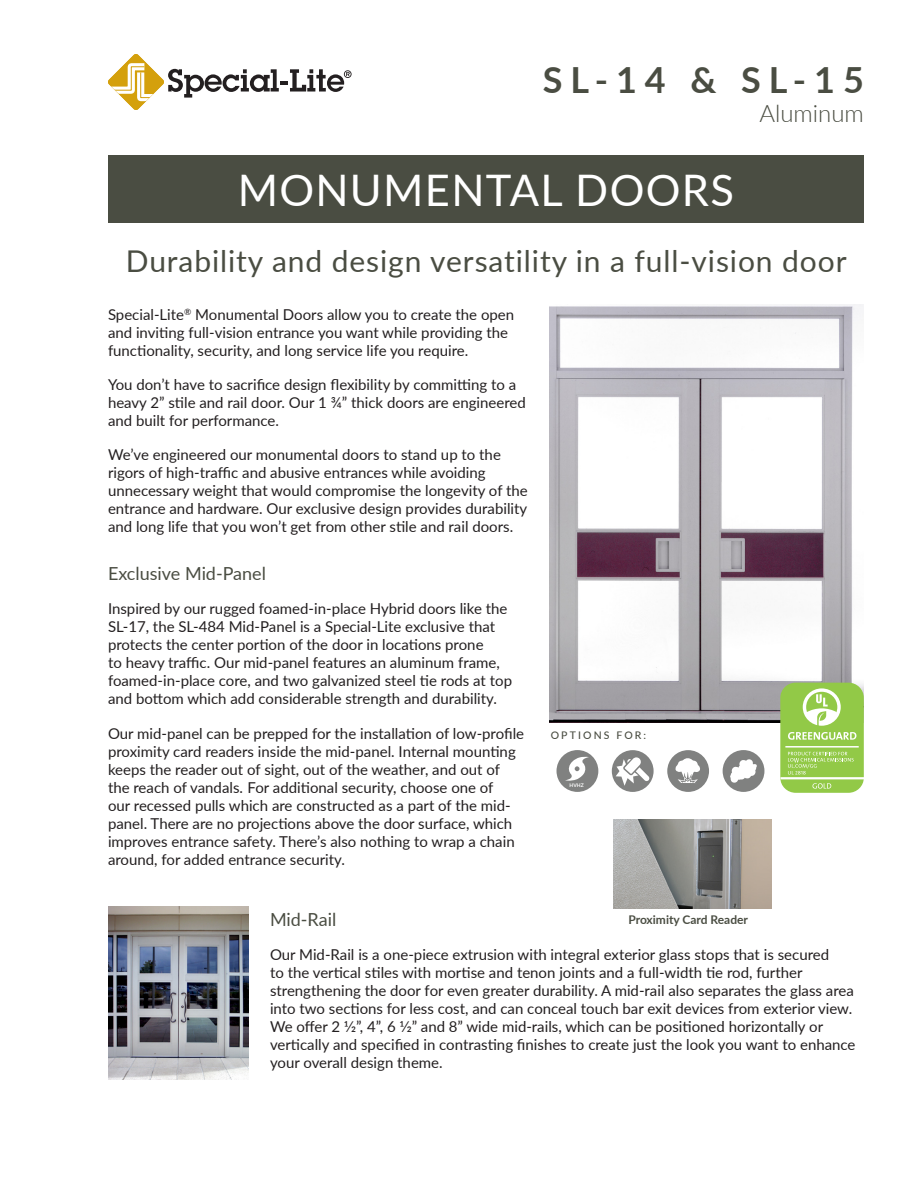
<style>
.page{position:relative;width:918px;height:1188px;background:#fff}
.page>*{position:absolute;margin:0;border:0;box-sizing:border-box;transform-origin:0 0}
.t1{font:43.5px "Lato";letter-spacing:.03em;color:#fff}
.Top_Title{font:700 36px "Lato";letter-spacing:.22em;color:#4a4d42}
.Main_Subheading{font:30px "Lato";letter-spacing:.03em;color:#4a4d42}
.Top_Title-2{font:300 24px "Lato";color:#4a4d42}
.t2{font:18px "Lato";color:#4a4d42}
.t3{font:15px/18px "Lato";color:#231f20}
.t4{font:700 12px "Lato";color:#4a4d42}
.t5{font:500 10.5px "Lato";letter-spacing:.2em;color:#4a4d42}
.t6{font:700 4.95px "Lato";color:#fff}
</style>
<div class="page">
<div style="left:108px;top:156px;width:756px;height:67px;background:#4a4d42"></div>
<svg style="left:108px;top:54px;width:244px;height:56px"></svg>
<img style="left:550px;top:305px;width:314px;height:418px">
<div style="left:780px;top:683px;width:84px;height:110px;background:#92c947;border-radius:15px"></div>
<hr style="left:781px;top:777px;width:83px;height:2px;background:#fff">
<svg style="left:813px;top:783px;width:18px;height:6px"></svg>
<svg style="left:803px;top:688px;width:38px;height:38px"></svg>
<svg style="left:788px;top:752px;width:66px;height:23px"></svg>
<hr style="left:785px;top:746px;width:74px;height:2px;background:#fff">
<svg style="left:788px;top:732px;width:68px;height:8px"></svg>
<div style="left:557px;top:750px;width:41px;height:42px;background:#808180;border-radius:50%"></div>
<svg style="left:565px;top:757px;width:24px;height:24px"></svg>
<div style="left:723px;top:750px;width:41px;height:42px;background:#808180;border-radius:50%"></div>
<svg style="left:730px;top:759px;width:27px;height:24px"></svg>
<img style="left:613px;top:819px;width:159px;height:90px">
<img style="left:108px;top:907px;width:140px;height:172px">
<div style="left:612px;top:750px;width:42px;height:42px;background:#808180;border-radius:50%"></div>
<svg style="left:616px;top:754px;width:34px;height:32px"></svg>
<div style="left:667px;top:750px;width:42px;height:42px;background:#808180;border-radius:50%"></div>
<svg style="left:675px;top:758px;width:25px;height:25px"></svg>
<p class="Top_Title" style="left:543px;top:53px;width:323px">SL-14 &amp; SL-15</p>
<p class="Top_Title-2" style="left:759px;top:96px;width:106px">Aluminum</p>
<p class="t1" style="left:238px;top:159px;width:498px">MONUMENTAL DOORS</p>
<p class="Main_Subheading" style="left:126px;top:240px;width:722px">Durability and design versatility in a full-vision door</p>
<p class="t3" style="left:108px;top:305px;width:408px">Special-Lite<sup>®</sup> Monumental Doors allow you to create the open and inviting full-vision entrance you want while providing the functionality, security, and long service life you require.</p>
<p class="t3" style="left:108px;top:375px;width:419px">You don’t have to sacrifice design flexibility by committing to a heavy 2” stile and rail door. Our 1 ¾” thick doors are engineered and built for performance.</p>
<p class="t3" style="left:108px;top:445px;width:421px">We’ve engineered our monumental doors to stand up to the rigors of high-traffic and abusive entrances while avoiding unnecessary weight that would compromise the longevity of the entrance and hardware. Our exclusive design provides durability and long life that you won’t get from other stile and rail doors.</p>
<p class="t2" style="left:108px;top:561px;width:160px">Exclusive Mid-Panel</p>
<p class="t3" style="left:108px;top:599px;width:406px">Inspired by our rugged foamed-in-place Hybrid doors like the SL-17, the SL-484 Mid-Panel is a Special-Lite exclusive that protects the center portion of the door in locations prone<br>to heavy traffic. Our mid-panel features an aluminum frame, foamed-in-place core, and two galvanized steel tie rods at top and bottom which add considerable strength and durability.</p>
<p class="t3" style="left:108px;top:724px;width:418px">Our mid-panel can be prepped for the installation of low-profile proximity card readers inside the mid-panel. Internal mounting keeps the reader out of sight, out of the weather, and out of the reach of vandals. For additional security, choose one of<br>our recessed pulls which are constructed as a part of the mid&shy;panel. There are no projections above the door surface, which improves entrance safety. There’s also nothing to wrap a chain around, for added entrance security.</p>
<p class="t5" style="left:551px;top:727px;width:97px">OPTIONS FOR:</p>
<p class="t6" style="left:570px;top:781px;width:16px">HVHZ</p>
<p class="t2" style="left:270px;top:907px;width:68px">Mid-Rail</p>
<p class="t3" style="left:270px;top:945px;width:587px">Our Mid-Rail is a one-piece extrusion with integral exterior glass stops that is secured<br>to the vertical stiles with mortise and tenon joints and a full-width tie rod, further strengthening the door for even greater durability. A mid-rail also separates the glass area into two sections for less cost, and can conceal touch bar exit devices from exterior view.<br>We offer 2 1/2”, 4”, 6 1/2” and 8” wide mid-rails, which can be positioned horizontally or vertically and specified in contrasting finishes to create just the look you want to enhance your overall design theme.</p>
<p class="t4" style="left:628px;top:911px;width:121px">Proximity Card Reader</p>
</div>
